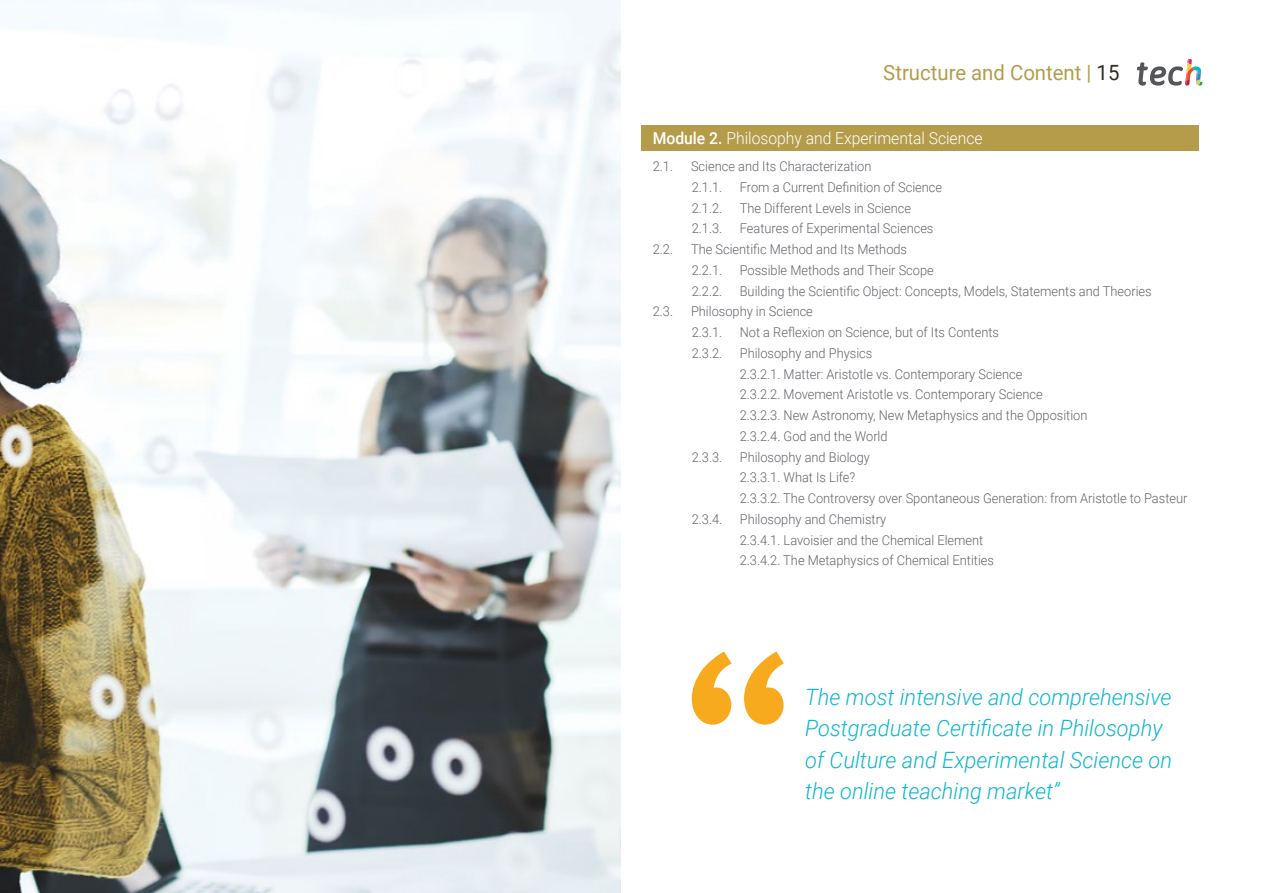
<style>
.page{position:relative;width:1263px;height:893px;background:#fff}
.page>*{position:absolute;margin:0;border:0;box-sizing:border-box;transform-origin:0 0}
.t1{font:italic 300 22.5px/31.5px "Roboto";color:#0fb6cf}
.t2{font:21px "Roboto";color:#b49c4b}
.t3{font:300 16.5px "Roboto";color:#fff;scale:.95 1}
.t4{font:300 13.5px/20.7px "Roboto";color:#61646a;scale:.95 1}
.s1{color:#312e20}
.s2{font-weight:500}
</style>
<div class="page">
<svg style="left:1137px;top:59px;width:65px;height:27px"></svg>
<svg style="left:692px;top:651px;width:92px;height:74px"></svg>
<div style="left:642px;top:125px;width:557px;height:25px;background:#b49c4b"></div>
<img style="left:0;top:0;width:621px;height:893px">
<h2 class="t2" style="left:883px;top:57px;width:238px">Structure and Content | <span class="s1">15</span></h2>
<p class="t3" style="left:653px;top:127px;width:349px"><span class="s2">Module 2.</span> Philosophy and Experimental Science</p>
<p class="t4" style="left:653px;top:155px;width:23px">2.1.</p>
<p class="t4" style="left:691px;top:155px;width:191px">Science and Its Characterization<br>2.1.1.</p>
<p class="t4" style="left:740px;top:176px;width:215px">From a Current Definition of Science</p>
<p class="t4" style="left:692px;top:197px;width:34px">2.1.2.</p>
<p class="t4" style="left:740px;top:197px;width:182px">The Different Levels in Science</p>
<p class="t4" style="left:692px;top:218px;width:34px">2.1.3.</p>
<p class="t4" style="left:740px;top:218px;width:205px">Features of Experimental Sciences</p>
<p class="t4" style="left:653px;top:238px;width:23px">2.2.</p>
<p class="t4" style="left:691px;top:238px;width:229px">The Scientific Method and Its Methods<br>2.2.1.</p>
<p class="t4" style="left:740px;top:259px;width:206px">Possible Methods and Their Scope</p>
<p class="t4" style="left:692px;top:280px;width:34px">2.2.2.</p>
<p class="t4" style="left:740px;top:280px;width:435px">Building the Scientific Object: Concepts, Models, Statements and Theories</p>
<p class="t4" style="left:653px;top:301px;width:23px">2.3.</p>
<p class="t4" style="left:691px;top:301px;width:130px">Philosophy in Science<br>2.3.1.</p>
<p class="t4" style="left:740px;top:321px;width:274px">Not a Reflexion on Science, but of Its Contents</p>
<p class="t4" style="left:692px;top:342px;width:34px">2.3.2.</p>
<p class="t4" style="left:740px;top:342px;width:367px">Philosophy and Physics<br>2.3.2.1. Matter: Aristotle vs. Contemporary Science<br>2.3.2.2. Movement Aristotle vs. Contemporary Science<br>2.3.2.3. New Astronomy, New Metaphysics and the Opposition 2.3.2.4. God and the World</p>
<p class="t4" style="left:692px;top:446px;width:34px">2.3.3.</p>
<p class="t4" style="left:740px;top:446px;width:473px">Philosophy and Biology<br>2.3.3.1. What Is Life?<br>2.3.3.2. The Controversy over Spontaneous Generation: from Aristotle to Pasteur</p>
<p class="t4" style="left:692px;top:508px;width:34px">2.3.4.</p>
<p class="t4" style="left:740px;top:508px;width:269px">Philosophy and Chemistry<br>2.3.4.1. Lavoisier and the Chemical Element<br>2.3.4.2. The Metaphysics of Chemical Entities</p>
<h1 class="t1" style="left:805px;top:680px;width:368px">The most intensive and comprehensive Postgraduate Certificate in Philosophy of Culture and Experimental Science on the online teaching market”</h1>
</div>
